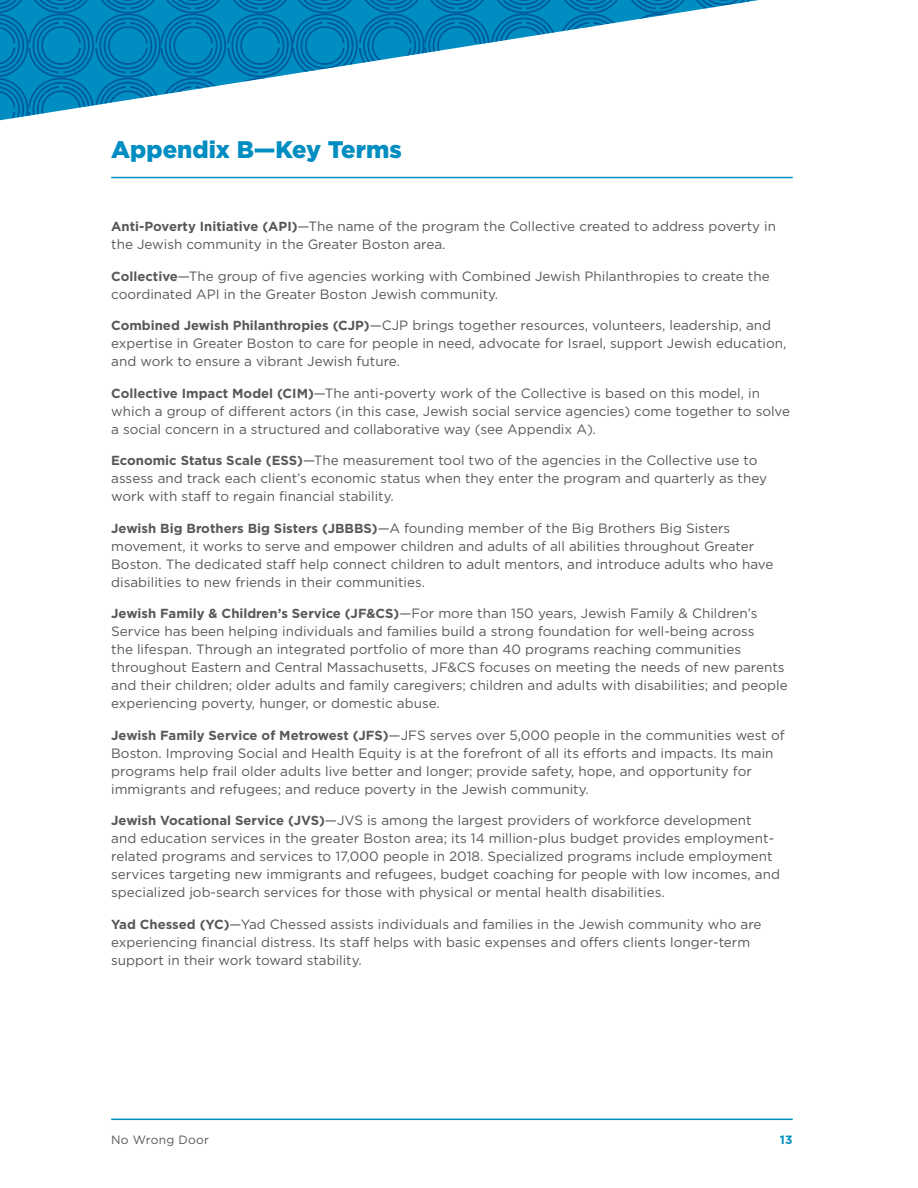
<style>
.page{position:relative;width:918px;height:1188px;background:#fff}
.page>*{position:absolute;margin:0;border:0;box-sizing:border-box;transform-origin:0 0}
.t1{font:900 24px "Gotham";color:#008dc1}
.Paragraph_Style_1{font:13.5px/18px "Gotham";color:#57585a}
.t2{font:12px "Gotham";letter-spacing:.02em;color:#57585a}
.t3{font:700 12px "Gotham";color:#008dc1}
.s1{font-weight:700;font-size:13.2px}
</style>
<div class="page">
<hr style="left:111px;top:1119px;width:682px;height:1px;background:#008dc1">
<hr style="left:111px;top:177px;width:682px;height:1px;background:#008dc1">
<svg style="left:0;top:0;width:759px;height:121px"></svg>
<p class="t1" style="left:111px;top:136px;width:292px">Appendix B—Key Terms</p>
<p class="Paragraph_Style_1" style="left:111px;top:218px;width:666px"><span class="s1">Anti-Poverty Initiative (API)</span>—The name of the program the Collective created to address poverty in the Jewish community in the Greater Boston area.</p>
<p class="Paragraph_Style_1" style="left:111px;top:267px;width:660px"><span class="s1">Collective</span>—The group of five agencies working with Combined Jewish Philanthropies to create the coordinated API in the Greater Boston Jewish community.</p>
<p class="Paragraph_Style_1" style="left:111px;top:317px;width:677px"><span class="s1">Combined Jewish Philanthropies (CJP)</span>—CJP brings together resources, volunteers, leadership, and expertise in Greater Boston to care for people in need, advocate for Israel, support Jewish education, and work to ensure a vibrant Jewish future.</p>
<p class="Paragraph_Style_1" style="left:111px;top:384px;width:680px"><span class="s1">Collective Impact Model (CIM)</span>—The anti-poverty work of the Collective is based on this model, in which a group of different actors (in this case, Jewish social service agencies) come together to solve a social concern in a structured and collaborative way (see Appendix A).</p>
<p class="Paragraph_Style_1" style="left:111px;top:452px;width:657px"><span class="s1">Economic Status Scale (ESS)</span>—The measurement tool two of the agencies in the Collective use to assess and track each client’s economic status when they enter the program and quarterly as they work with staff to regain financial stability.</p>
<p class="Paragraph_Style_1" style="left:111px;top:519px;width:664px"><span class="s1">Jewish Big Brothers Big Sisters (JBBBS)</span>—A founding member of the Big Brothers Big Sisters movement, it works to serve and empower children and adults of all abilities throughout Greater Boston. The dedicated staff help connect children to adult mentors, and introduce adults who have disabilities to new friends in their communities.</p>
<p class="Paragraph_Style_1" style="left:111px;top:605px;width:678px"><span class="s1">Jewish Family &amp; Children’s Service (JF&amp;CS)</span>—For more than 150 years, Jewish Family &amp; Children’s Service has been helping individuals and families build a strong foundation for well-being across<br>the lifespan. Through an integrated portfolio of more than 40 programs reaching communities throughout Eastern and Central Massachusetts, JF&amp;CS focuses on meeting the needs of new parents and their children; older adults and family caregivers; children and adults with disabilities; and people experiencing poverty, hunger, or domestic abuse.</p>
<p class="Paragraph_Style_1" style="left:111px;top:726px;width:675px"><span class="s1">Jewish Family Service of Metrowest (JFS)</span>—JFS serves over 5,000 people in the communities west of Boston. Improving Social and Health Equity is at the forefront of all its efforts and impacts. Its main programs help frail older adults live better and longer; provide safety, hope, and opportunity for immigrants and refugees; and reduce poverty in the Jewish community.</p>
<p class="Paragraph_Style_1" style="left:111px;top:812px;width:670px"><span class="s1">Jewish Vocational Service (JVS)</span>—JVS is among the largest providers of workforce development and education services in the greater Boston area; its 14 million-plus budget provides employment&shy;related programs and services to 17,000 people in 2018. Specialized programs include employment services targeting new immigrants and refugees, budget coaching for people with low incomes, and specialized job-search services for those with physical or mental health disabilities.</p>
<p class="Paragraph_Style_1" style="left:111px;top:915px;width:652px"><span class="s1">Yad Chessed (YC)</span>—Yad Chessed assists individuals and families in the Jewish community who are experiencing financial distress. Its staff helps with basic expenses and offers clients longer-term support in their work toward stability.</p>
<p class="t2" style="left:111px;top:1133px;width:99px">No Wrong Door</p>
<p class="t3" style="left:780px;top:1131px;width:14px">13</p>
</div>
